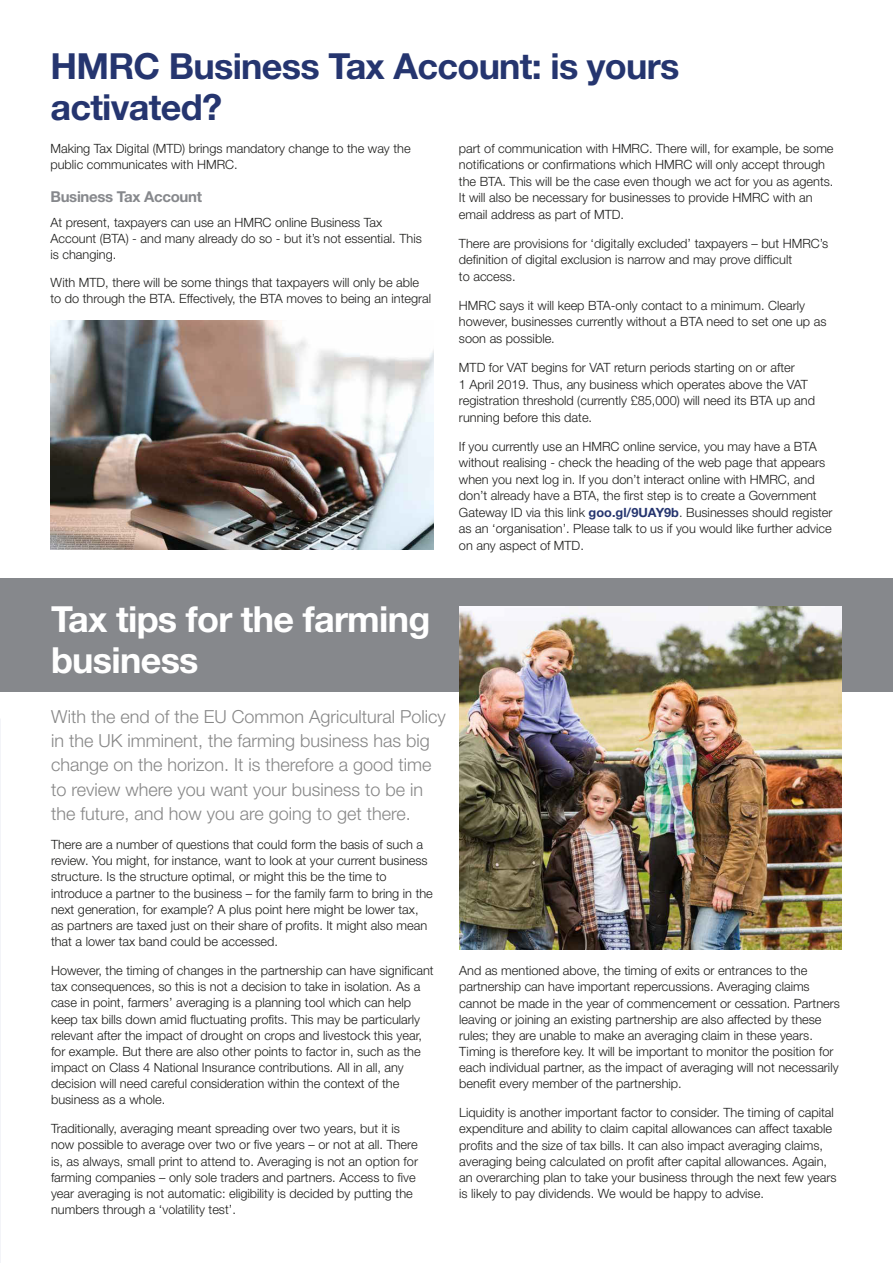
<style>
.page{position:relative;width:893px;height:1263px;background:#fff}
.page>*{position:absolute;margin:0;border:0;box-sizing:border-box;transform-origin:0 0}
.t1{font:700 36px/40.7px "Helvetica Neue";letter-spacing:-.02em;color:#25356f}
.t2{font:700 36px/41px "Helvetica Neue";letter-spacing:-.02em;color:#fff}
.t3{font:300 18px/24.5px "Helvetica Neue";color:#878787}
.t4{font:700 15px "Helvetica Neue";letter-spacing:-.02em;color:#86888c}
.t5{font:300 12.75px/16.2px "Helvetica Neue";color:#1d1d1b}
.s1{font-weight:700;color:#25356f}
</style>
<div class="page">
<hr style="left:0;top:191px;width:1px;height:51px;background:#1d1d1b">
<div style="left:0;top:578px;width:893px;height:114px;background:#86888c"></div>
<img style="left:459px;top:606px;width:383px;height:343px">
<img style="left:50px;top:320px;width:384px;height:230px">
<h1 class="t1" style="left:50px;top:45px;width:630px">HMRC Business Tax Account: is yours activated?</h1>
<p class="t5" style="left:50px;top:140px;width:362px">Making Tax Digital (MTD) brings mandatory change to the way the public communicates with HMRC.</p>
<p class="t4" style="left:50px;top:188px;width:153px">Business Tax Account</p>
<p class="t5" style="left:50px;top:214px;width:373px">At present, taxpayers can use an HMRC online Business Tax<br>Account (BTA) - and many already do so - but it’s not essential. This is changing.</p>
<p class="t5" style="left:50px;top:274px;width:382px">With MTD, there will be some things that taxpayers will only be able to do through the BTA. Effectively, the BTA moves to being an integral</p>
<p class="t5" style="left:459px;top:140px;width:376px">part of communication with HMRC. There will, for example, be some notifications or confirmations which HMRC will only accept through the BTA. This will be the case even though we act for you as agents.<br>It will also be necessary for businesses to provide HMRC with an email address as part of MTD.</p>
<p class="t5" style="left:459px;top:235px;width:371px">There are provisions for ‘digitally excluded’ taxpayers – but HMRC’s definition of digital exclusion is narrow and may prove difficult<br>to access.</p>
<p class="t5" style="left:459px;top:297px;width:369px">HMRC says it will keep BTA-only contact to a minimum. Clearly however, businesses currently without a BTA need to set one up as soon as possible.</p>
<p class="t5" style="left:459px;top:359px;width:358px">MTD for VAT begins for VAT return periods starting on or after<br>1 April 2019. Thus, any business which operates above the VAT registration threshold (currently £85,000) will need its BTA up and running before this date.</p>
<p class="t5" style="left:459px;top:438px;width:375px">If you currently use an HMRC online service, you may have a BTA without realising - check the heading of the web page that appears when you next log in. If you don’t interact online with HMRC, and don’t already have a BTA, the first step is to create a Government Gateway ID via this link <span class="s1">goo.gl/9UAY9b</span>. Businesses should register as an ‘organisation’. Please talk to us if you would like further advice on any aspect of MTD.</p>
<h1 class="t2" style="left:51px;top:597px;width:381px">Tax tips for the farming business</h1>
<h2 class="t3" style="left:51px;top:703px;width:396px">With the end of the EU Common Agricultural Policy in the UK imminent, the farming business has big change on the horizon. It is therefore a good time to review where you want your business to be in the future, and how you are going to get there.</h2>
<p class="t5" style="left:51px;top:836px;width:383px">There are a number of questions that could form the basis of such a review. You might, for instance, want to look at your current business structure. Is the structure optimal, or might this be the time to introduce a partner to the business – for the family farm to bring in the next generation, for example? A plus point here might be lower tax, as partners are taxed just on their share of profits. It might also mean that a lower tax band could be accessed.</p>
<p class="t5" style="left:51px;top:962px;width:384px">However, the timing of changes in the partnership can have significant tax consequences, so this is not a decision to take in isolation. As a case in point, farmers’ averaging is a planning tool which can help keep tax bills down amid fluctuating profits. This may be particularly relevant after the impact of drought on crops and livestock this year, for example. But there are also other points to factor in, such as the impact on Class 4 National Insurance contributions. All in all, any decision will need careful consideration within the context of the business as a whole.</p>
<p class="t5" style="left:51px;top:1120px;width:368px">Traditionally, averaging meant spreading over two years, but it is now possible to average over two or five years – or not at all. There is, as always, small print to attend to. Averaging is not an option for farming companies – only sole traders and partners. Access to five year averaging is not automatic: eligibility is decided by putting the numbers through a ‘volatility test’.</p>
<p class="t5" style="left:459px;top:962px;width:382px">And as mentioned above, the timing of exits or entrances to the partnership can have important repercussions. Averaging claims cannot be made in the year of commencement or cessation. Partners leaving or joining an existing partnership are also affected by these rules; they are unable to make an averaging claim in these years.<br>Timing is therefore key. It will be important to monitor the position for each individual partner, as the impact of averaging will not necessarily benefit every member of the partnership.</p>
<p class="t5" style="left:459px;top:1104px;width:379px">Liquidity is another important factor to consider. The timing of capital expenditure and ability to claim capital allowances can affect taxable profits and the size of tax bills. It can also impact averaging claims, averaging being calculated on profit after capital allowances. Again, an overarching plan to take your business through the next few years is likely to pay dividends. We would be happy to advise.</p>
</div>
